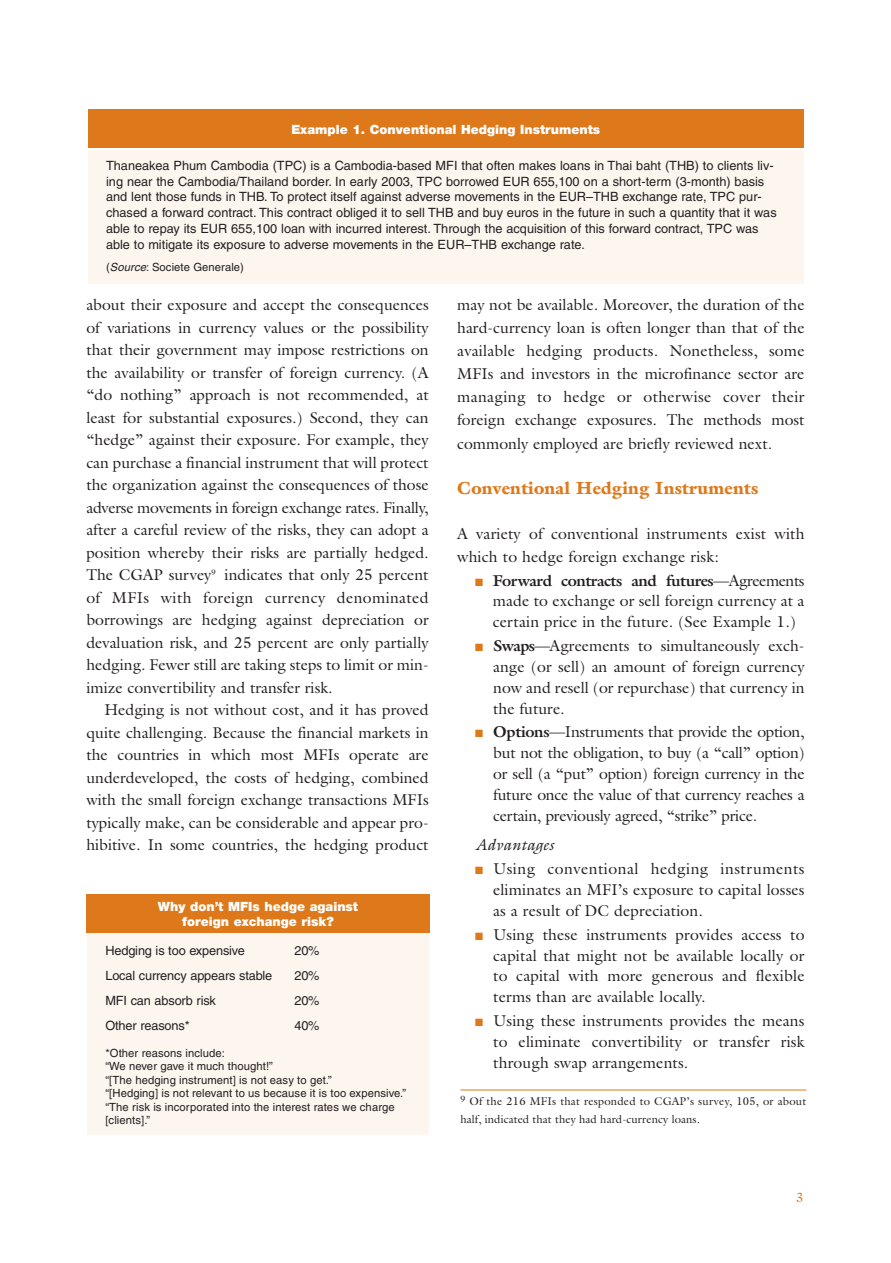
<style>
.page{position:relative;width:891px;height:1263px;background:#fff}
.page>*{position:absolute;margin:0;border:0;box-sizing:border-box;transform-origin:0 0}
.t1{font:900 17.7px "Galliard";letter-spacing:.01em;color:#de791b}
.t2{font:15.75px/22.5px "Galliard";letter-spacing:.01em;color:#231f20;text-align:justify}
.t3{font:italic 15.75px "Galliard";letter-spacing:.01em;color:#231f20}
.t4{font:13.5px "Galliard";color:#de791b}
.t5{font:12.75px/15.8px "Helvetica";color:#231f20}
.t6{font:900 12.75px/15.3px "Helvetica Neue";color:#fff;text-align:center}
.t7{font:11.25px/13.5px "Helvetica";letter-spacing:.01em;color:#231f20}
.t8{font:11.25px/18px "Galliard";letter-spacing:.02em;color:#231f20}
.s1{font-style:italic}
.s2{color:#de791b}
.s3{font-weight:700}
</style>
<div class="page">
<div style="left:87px;top:932px;width:342px;height:202px;background:#fdf6ef"></div>
<div style="left:86px;top:894px;width:344px;height:38px;background:#de791b"></div>
<hr style="left:460px;top:1089px;width:346px;height:1px;background:#de791b">
<div style="left:88px;top:150px;width:716px;height:134px;background:#fdf6ef"></div>
<div style="left:88px;top:110px;width:715px;height:38px;background:#de791b"></div>
<p class="t6" style="left:291px;top:123px;width:310px">Example 1. Conventional Hedging Instruments</p>
<p class="t5" style="left:106px;top:159px;width:672px">Thaneakea Phum Cambodia (TPC) is a Cambodia-based MFI that often makes loans in Thai baht (THB) to clients liv&shy;ing near the Cambodia/Thailand border. In early 2003, TPC borrowed EUR 655,100 on a short-term (3-month) basis and lent those funds in THB. To protect itself against adverse movements in the EUR–THB exchange rate, TPC pur&shy;chased a forward contract. This contract obliged it to sell THB and buy euros in the future in such a quantity that it was able to repay its EUR 655,100 loan with incurred interest. Through the acquisition of this forward contract, TPC was able to mitigate its exposure to adverse movements in the EUR–THB exchange rate.</p>
<p class="t7" style="left:106px;top:261px;width:139px">(<span class="s1">Source</span>: Societe Generale)</p>
<p class="t2" style="left:86px;top:295px;width:344px">about their exposure and accept the consequences of variations in currency values or the possibility that their government may impose restrictions on the availability or transfer of foreign currency. (A “do nothing” approach is not recommended, at least for substantial exposures.) Second, they can “hedge” against their exposure. For example, they can purchase a financial instrument that will protect the organization against the consequences of those adverse movements in foreign exchange rates. Finally, after a careful review of the risks, they can adopt a position whereby their risks are partially hedged.<br>The CGAP survey<sup>9</sup> indicates that only 25 percent of MFIs with foreign currency denominated borrowings are hedging against depreciation or devaluation risk, and 25 percent are only partially hedging. Fewer still are taking steps to limit or min&shy;imize convertibility and transfer risk.</p>
<p class="t2" style="left:86px;top:700px;width:344px;text-indent:18px">Hedging is not without cost, and it has proved quite challenging. Because the financial markets in the countries in which most MFIs operate are underdeveloped, the costs of hedging, combined with the small foreign exchange transactions MFIs typically make, can be considerable and appear pro&shy;hibitive. In some countries, the hedging product</p>
<p class="t6" style="left:158px;top:899px;width:202px">Why don’t MFIs hedge against foreign exchange risk?</p>
<p class="t5" style="left:105px;top:944px;width:141px">Hedging is too expensive</p>
<p class="t5" style="left:294px;top:944px;width:27px">20%</p>
<p class="t5" style="left:105px;top:968px;width:168px">Local currency appears stable</p>
<p class="t5" style="left:294px;top:968px;width:27px">20%</p>
<p class="t5" style="left:105px;top:993px;width:112px">MFI can absorb risk</p>
<p class="t5" style="left:294px;top:993px;width:27px">20%</p>
<p class="t5" style="left:105px;top:1018px;width:86px">Other reasons*</p>
<p class="t5" style="left:294px;top:1018px;width:27px">40%</p>
<p class="t7" style="left:105px;top:1046px;width:302px">*Other reasons include:<br>“We never gave it much thought!”<br>“[The hedging instrument] is not easy to get.”<br>“[Hedging] is not relevant to us because it is too expensive.” “The risk is incorporated into the interest rates we charge [clients].”</p>
<p class="t2" style="left:457px;top:295px;width:349px;line-height:23.1px">may not be available. Moreover, the duration of the hard-currency loan is often longer than that of the available hedging products. Nonetheless, some MFIs and investors in the microfinance sector are managing to hedge or otherwise cover their foreign exchange exposures. The methods most commonly employed are briefly reviewed next.</p>
<p class="t1" style="left:457px;top:481px;width:303px">Conventional Hedging Instruments</p>
<p class="t2" style="left:457px;top:523px;width:349px;line-height:23.1px">A variety of conventional instruments exist with which to hedge foreign exchange risk:</p>
<p class="t2" style="left:493px;top:571px;width:313px;line-height:20.9px;text-indent:-18px"><span class="s2">■</span> <span class="s3">Forward contracts and futures</span>—Agreements made to exchange or sell foreign currency at a certain price in the future. (See Example 1.)</p>
<p class="t2" style="left:493px;top:636px;width:313px;line-height:20.9px;text-indent:-18px"><span class="s2">■</span> <span class="s3">Swaps</span>—Agreements to simultaneously exch&shy;ange (or sell) an amount of foreign currency now and resell (or repurchase) that currency in the future.</p>
<p class="t2" style="left:493px;top:723px;width:313px;line-height:20.9px;text-indent:-18px"><span class="s2">■</span> <span class="s3">Options</span>—Instruments that provide the option, but not the obligation, to buy (a “call” option) or sell (a “put” option) foreign currency in the future once the value of that currency reaches a certain, previously agreed, “strike” price.</p>
<p class="t3" style="left:475px;top:839px;width:80px">Advantages</p>
<p class="t2" style="left:493px;top:860px;width:313px;line-height:20.9px;text-indent:-18px"><span class="s2">■</span> Using conventional hedging instruments eliminates an MFI’s exposure to capital losses as a result of DC depreciation.</p>
<p class="t2" style="left:493px;top:925px;width:313px;line-height:20.9px;text-indent:-18px"><span class="s2">■</span> Using these instruments provides access to capital that might not be available locally or to capital with more generous and flexible terms than are available locally.</p>
<p class="t2" style="left:493px;top:1011px;width:313px;line-height:20.9px;text-indent:-18px"><span class="s2">■</span> Using these instruments provides the means to eliminate convertibility or transfer risk through swap arrangements.</p>
<p class="t8" style="left:460px;top:1093px;width:347px"><sup>9</sup> Of the 216 MFIs that responded to CGAP’s survey, 105, or about half, indicated that they had hard-currency loans.</p>
<p class="t4" style="left:796px;top:1192px;width:9px">3</p>
</div>
